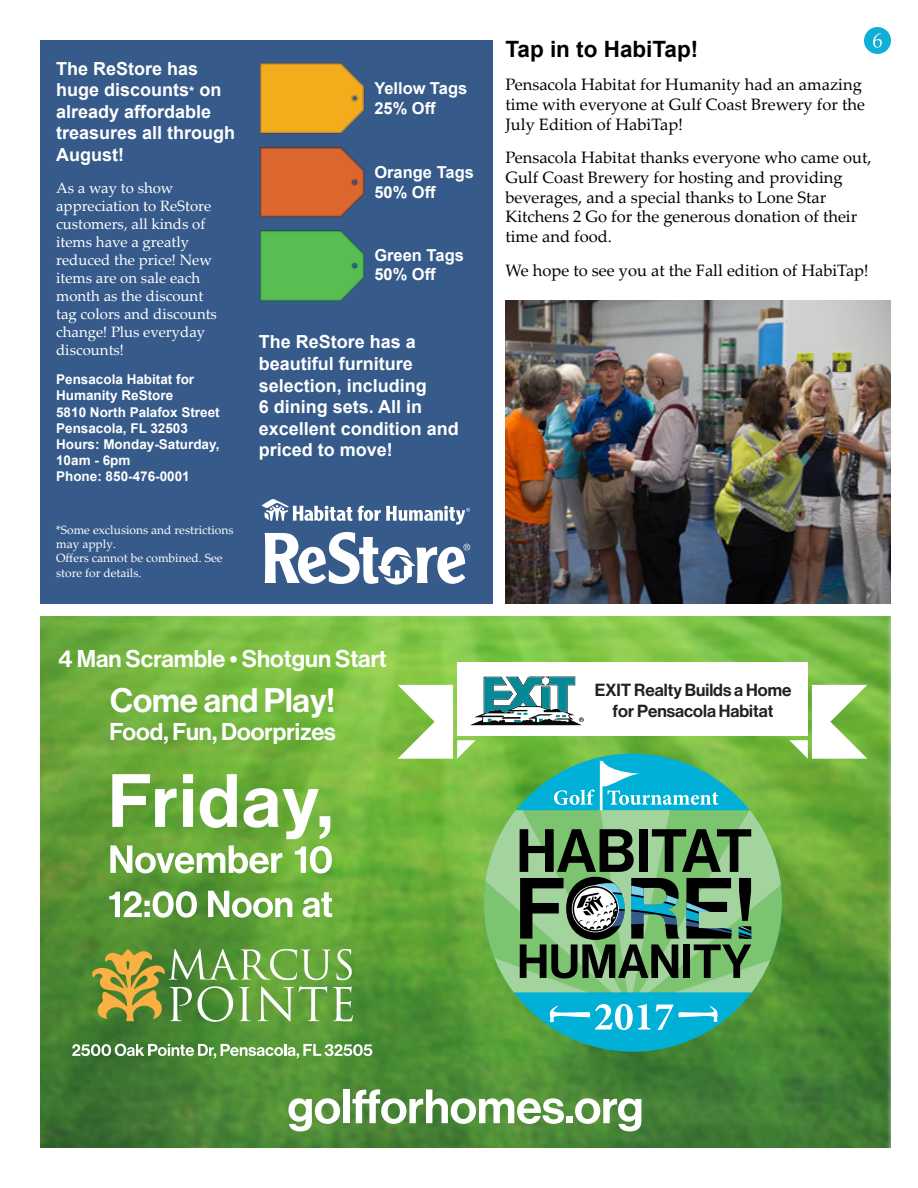
<style>
.page{position:relative;width:918px;height:1188px;background:#fff}
.page>*{position:absolute;margin:0;border:0;box-sizing:border-box;transform-origin:0 0}
.t1{font:33.3px "N Haas Grotesk DS Pro 65 Md";color:#fff}
.t2{font:23.85px "N Haas Grotesk DS Pro 65 Md";color:#fff}
.t3{font:700 22.5px "Arial";color:#000}
.t4{font:700 18px/21.6px "Arial";color:#fff}
.t5{font:17.25px/20.7px "N Haas Grotesk DS Pro 65 Md";color:#241f21;text-align:center}
.t6{font:16.5px/19.8px "Palatino Linotype";color:#000}
.t7{font:700 16.5px "Arial";color:#fff}
.t8{font:15px/18px "Palatino Linotype";color:#fff}
.t9{font:700 13.5px/16.2px "Arial";color:#fff}
.t10{font:12px/14.4px "Palatino Linotype";color:#fff}
.s1{font-size:13.5px}
</style>
<div class="page">
<svg style="left:864px;top:27px;width:27px;height:27px"></svg>
<img style="left:505px;top:301px;width:386px;height:303px">
<img style="left:40px;top:617px;width:851px;height:531px">
<div style="left:484px;top:754px;width:298px;height:298px;background:#00b0d6;border-radius:50%"></div>
<svg style="left:484px;top:810px;width:298px;height:182px"></svg>
<svg style="left:549px;top:1004px;width:101px;height:26px"></svg>
<svg style="left:656px;top:1005px;width:62px;height:25px"></svg>
<svg style="left:520px;top:829px;width:231px;height:150px"></svg>
<div style="left:457px;top:662px;width:351px;height:74px;background:#fff"></div>
<svg style="left:789px;top:685px;width:78px;height:74px"></svg>
<svg style="left:398px;top:676px;width:321px;height:136px"></svg>
<svg style="left:92px;top:949px;width:261px;height:73px"></svg>
<svg style="left:112px;top:774px;width:65px;height:53px"></svg>
<svg style="left:183px;top:774px;width:10px;height:53px"></svg>
<svg style="left:200px;top:774px;width:37px;height:54px"></svg>
<svg style="left:244px;top:788px;width:86px;height:51px"></svg>
<svg style="left:110px;top:845px;width:172px;height:28px"></svg>
<svg style="left:295px;top:846px;width:37px;height:27px"></svg>
<svg style="left:109px;top:891px;width:88px;height:27px"></svg>
<svg style="left:208px;top:891px;width:84px;height:27px"></svg>
<svg style="left:303px;top:892px;width:29px;height:26px"></svg>
<svg style="left:72px;top:1044px;width:300px;height:15px"></svg>
<svg style="left:288px;top:1098px;width:52px;height:33px"></svg>
<div style="left:343px;top:1089px;width:7px;height:34px;background:#fff"></div>
<svg style="left:352px;top:1089px;width:212px;height:35px"></svg>
<div style="left:566px;top:1116px;width:7px;height:7px;background:#fff"></div>
<svg style="left:575px;top:1098px;width:66px;height:33px"></svg>
<div style="left:40px;top:40px;width:453px;height:564px;background:#365a8a"></div>
<img style="left:260px;top:63px;width:105px;height:71px">
<img style="left:260px;top:147px;width:104px;height:71px">
<img style="left:260px;top:230px;width:104px;height:72px">
<svg style="left:262px;top:499px;width:90px;height:22px"></svg>
<svg style="left:358px;top:506px;width:112px;height:19px"></svg>
<svg style="left:265px;top:532px;width:205px;height:53px"></svg>
<p class="t4" style="left:56px;top:58px;width:181px">The ReStore has huge discounts<span class="s1">*</span> on already affordable treasures all through<br>August!</p>
<p class="t8" style="left:56px;top:178px;width:162px">As a way to show appreciation to ReStore customers, all kinds of items have a greatly reduced the price! New items are on sale each month as the discount tag colors and discounts change! Plus everyday discounts!</p>
<p class="t9" style="left:56px;top:372px;width:165px">Pensacola Habitat for<br>Humanity ReStore<br>5810 North Palafox Street<br>Pensacola, FL 32503<br>Hours: Monday-Saturday,<br>10am - 6pm<br>Phone: 850-476-0001</p>
<p class="t10" style="left:56px;top:522px;width:179px">*Some exclusions and restrictions may apply.<br>Offers cannot be combined. See store for details.</p>
<p class="t7" style="left:374px;top:77px;width:94px">Yellow Tags</p>
<p class="t7" style="left:374px;top:97px;width:63px">25% Off</p>
<p class="t7" style="left:374px;top:161px;width:101px">Orange Tags</p>
<p class="t7" style="left:374px;top:181px;width:63px">50% Off</p>
<p class="t7" style="left:374px;top:244px;width:91px">Green Tags</p>
<p class="t7" style="left:374px;top:264px;width:63px">50% Off</p>
<p class="t4" style="left:259px;top:332px;width:202px">The ReStore has a beautiful furniture selection, including<br>6 dining sets. All in excellent condition and priced to move!</p>
<h2 class="t2" style="left:59px;top:645px;width:330px">4 Man Scramble • Shotgun Start</h2>
<h1 class="t1" style="left:110px;top:681px;width:226px">Come and Play!</h1>
<h2 class="t2" style="left:110px;top:718px;width:228px">Food, Fun, Doorprizes</h2>
<p class="t3" style="left:505px;top:34px;width:194px">Tap in to HabiTap!</p>
<p class="t6" style="left:505px;top:74px;width:361px">Pensacola Habitat for Humanity had an amazing time with everyone at Gulf Coast Brewery for the<br>July Edition of HabiTap!</p>
<p class="t6" style="left:505px;top:147px;width:368px">Pensacola Habitat thanks everyone who came out, Gulf Coast Brewery for hosting and providing beverages, and a special thanks to Lone Star Kitchens 2 Go for the generous donation of their time and food.</p>
<p class="t6" style="left:505px;top:259px;width:365px">We hope to see you at the Fall edition of HabiTap!</p>
<p class="t5" style="left:595px;top:680px;width:198px">EXIT Realty Builds a Home for Pensacola Habitat</p>
</div>
